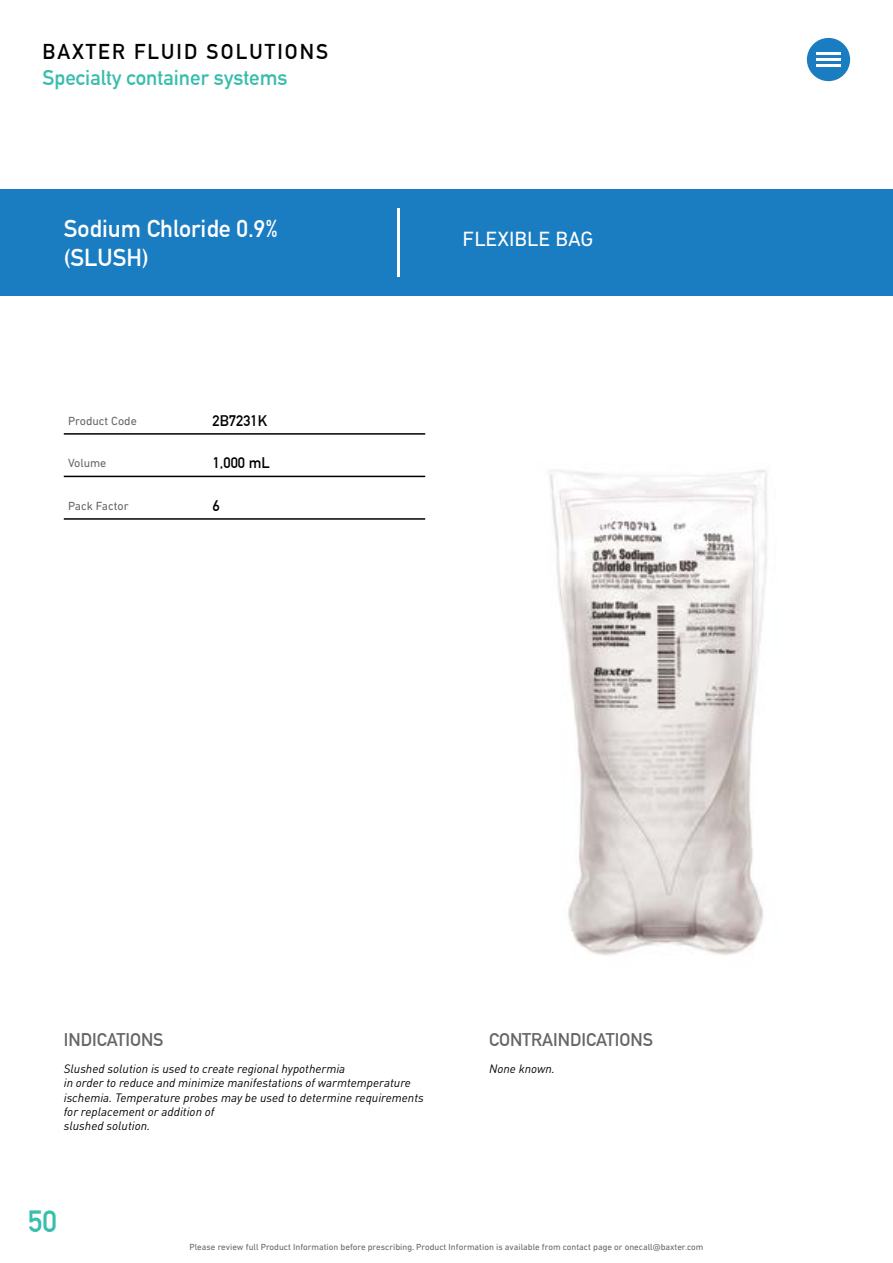
<style>
.page{position:relative;width:893px;height:1263px;background:#fff}
.page>*{position:absolute;margin:0;border:0;box-sizing:border-box;transform-origin:0 0}
.t1{font:700 30px "DIN Alternate";color:#39bdac}
.t2{font:700 24px/28.8px "DIN Alternate";color:#fff}
.t3{font:700 21px "DIN Alternate";color:#39bdac}
.t4{font:700 21px "DIN Alternate";letter-spacing:.1em;color:#000}
.viaflex{font:21px "DIN Next LT Pro";color:#fff}
.t5{font:700 18px "DIN Alternate";color:#666667}
.t6{font:700 15px "DIN Alternate";color:#000}
.t7{font:italic 12px/14.4px "DIN";color:#000}
.t8{font:12px "DIN Next LT Pro";color:#666667}
.t9{font:12px "DIN Next LT Pro";color:#666767}
.t10{font:9px "DIN Next LT Pro";color:#666667}
</style>
<div class="page">
<div style="left:0;top:189px;width:893px;height:107px;background:#1a7cc1"></div>
<div style="left:807px;top:38px;width:43px;height:43px;background:#1a7cc1;border-radius:50%"></div>
<hr style="left:816px;top:53px;width:25px;height:2px;background:#fff">
<hr style="left:816px;top:58px;width:25px;height:3px;background:#fff">
<hr style="left:816px;top:64px;width:25px;height:3px;background:#fff">
<img style="left:549px;top:469px;width:218px;height:487px">
<hr style="left:64px;top:518px;width:361px;height:2px;background:#000">
<hr style="left:64px;top:476px;width:361px;height:1px;background:#000">
<hr style="left:64px;top:433px;width:361px;height:2px;background:#000">
<hr style="left:398px;top:208px;width:2px;height:68px;background:#fff">
<h3 class="t4" style="left:43px;top:35px;width:287px">BAXTER FLUID SOLUTIONS</h3>
<p class="t3" style="left:43px;top:61px;width:247px">Specialty container systems</p>
<p class="t2" style="left:64px;top:212px;width:216px">Sodium Chloride 0.9% (SLUSH)</p>
<p class="viaflex" style="left:463px;top:226px;width:132px">FLEXIBLE BAG</p>
<p class="t8" style="left:68px;top:414px;width:70px">Product Code</p>
<p class="t6" style="left:213px;top:409px;width:56px">2B7231K</p>
<p class="t6" style="left:213px;top:452px;width:59px">1,000 mL</p>
<p class="t6" style="left:213px;top:494px;width:9px">6</p>
<p class="t9" style="left:68px;top:456px;width:40px">Volume</p>
<p class="t8" style="left:68px;top:499px;width:62px">Pack Factor</p>
<p class="t5" style="left:64px;top:1025px;width:101px">INDICATIONS</p>
<p class="t5" style="left:489px;top:1025px;width:166px">CONTRAINDICATIONS</p>
<p class="t7" style="left:64px;top:1061px;width:283px">Slushed solution is used to create regional hypothermia</p>
<p class="t7" style="left:64px;top:1075px;width:362px">in order to reduce and minimize manifestations of warmtemperature ischemia. Temperature probes may be used to determine requirements for replacement or addition of</p>
<p class="t7" style="left:64px;top:1119px;width:88px">slushed solution.</p>
<p class="t7" style="left:489px;top:1061px;width:67px">None known.</p>
<h1 class="t1" style="left:28px;top:1199px;width:30px">50</h1>
<p class="t10" style="left:189px;top:1242px;width:516px">Please review full Product Information before prescribing. Product Information is available from contact page or onecall@baxter.com</p>
</div>
